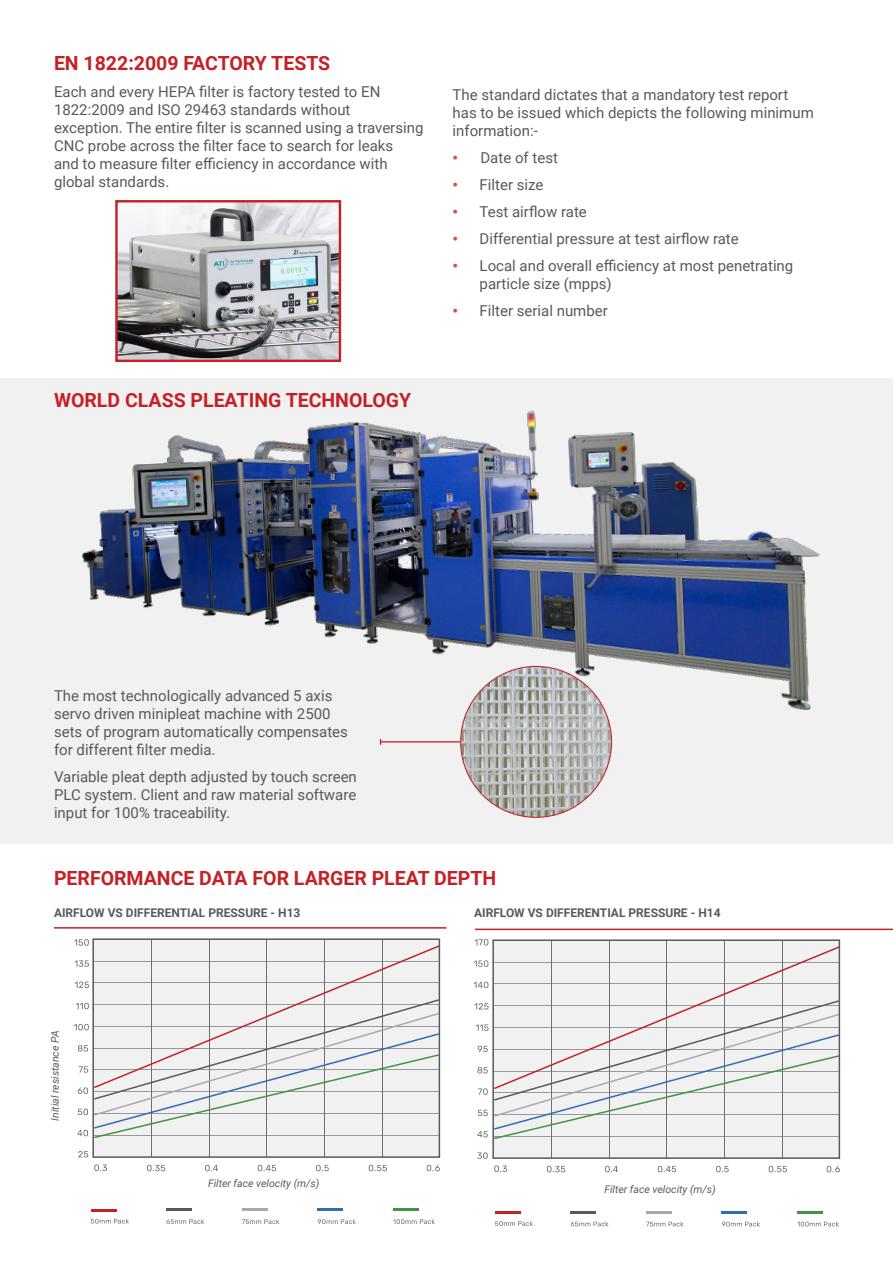
<style>
.page{position:relative;width:893px;height:1263px;background:#fff}
.page>*{position:absolute;margin:0;border:0;box-sizing:border-box;transform-origin:0 0}
.t1{font:700 19.5px "Roboto";color:#c42127}
.t2{font:15px/18px "Roboto";color:#58595b}
.t3{font:700 12px "Roboto";color:#58595b}
.t4{font:italic 10.5px "Roboto";color:#58595b}
.s1{font-weight:900;color:#cd543f}
</style>
<div class="page">
<div style="left:0;top:378px;width:893px;height:466px;background:#f1f1f2"></div>
<img style="left:461px;top:666px;width:151px;height:151px;border-radius:75px">
<hr style="left:54px;top:927px;width:392px;height:2px;background:#c42127">
<hr style="left:91px;top:1209px;width:25px;height:2px;background:#c42127">
<svg style="left:91px;top:1219px;width:38px;height:4px"></svg>
<hr style="left:167px;top:1209px;width:25px;height:2px;background:#58595b">
<svg style="left:166px;top:1219px;width:38px;height:5px"></svg>
<hr style="left:318px;top:1209px;width:25px;height:2px;background:#2e6eb7">
<svg style="left:318px;top:1219px;width:38px;height:5px"></svg>
<hr style="left:393px;top:1209px;width:25px;height:2px;background:#429444">
<svg style="left:393px;top:1219px;width:42px;height:5px"></svg>
<hr style="left:242px;top:1209px;width:25px;height:2px;background:#a7a9ac">
<svg style="left:242px;top:1219px;width:37px;height:5px"></svg>
<hr style="left:495px;top:1211px;width:25px;height:3px;background:#c42127">
<svg style="left:495px;top:1221px;width:38px;height:5px"></svg>
<hr style="left:571px;top:1211px;width:25px;height:2px;background:#58595b">
<svg style="left:571px;top:1221px;width:37px;height:5px"></svg>
<hr style="left:722px;top:1211px;width:25px;height:2px;background:#2e6eb7">
<svg style="left:722px;top:1221px;width:38px;height:5px"></svg>
<hr style="left:798px;top:1211px;width:25px;height:2px;background:#429444">
<svg style="left:797px;top:1221px;width:42px;height:5px"></svg>
<hr style="left:646px;top:1211px;width:25px;height:2px;background:#a7a9ac">
<svg style="left:646px;top:1221px;width:38px;height:5px"></svg>
<hr style="left:475px;top:929px;width:418px;height:1px;background:#c42127">
<div style="left:93px;top:939px;width:346px;height:218px;background:#f1f1f2"></div>
<hr style="left:152px;top:939px;width:1px;height:217px;background:#6d6e71">
<hr style="left:209px;top:939px;width:1px;height:217px;background:#6d6e71">
<hr style="left:267px;top:939px;width:1px;height:217px;background:#6d6e71">
<hr style="left:324px;top:939px;width:1px;height:217px;background:#6d6e71">
<hr style="left:382px;top:939px;width:1px;height:217px;background:#6d6e71">
<svg style="left:78px;top:1151px;width:10px;height:6px"></svg>
<svg style="left:94px;top:1164px;width:13px;height:7px"></svg>
<svg style="left:147px;top:1165px;width:18px;height:6px"></svg>
<svg style="left:205px;top:1165px;width:13px;height:6px"></svg>
<svg style="left:258px;top:1165px;width:18px;height:6px"></svg>
<svg style="left:316px;top:1165px;width:13px;height:6px"></svg>
<svg style="left:95px;top:945px;width:342px;height:54px"></svg>
<svg style="left:74px;top:939px;width:15px;height:7px"></svg>
<svg style="left:75px;top:960px;width:14px;height:7px"></svg>
<svg style="left:75px;top:981px;width:14px;height:7px"></svg>
<svg style="left:369px;top:1165px;width:18px;height:6px"></svg>
<svg style="left:427px;top:1165px;width:13px;height:6px"></svg>
<svg style="left:74px;top:999px;width:363px;height:139px"></svg>
<div style="left:493px;top:940px;width:346px;height:218px;background:#f1f1f2"></div>
<hr style="left:551px;top:940px;width:1px;height:217px;background:#6d6e71">
<hr style="left:609px;top:940px;width:1px;height:217px;background:#6d6e71">
<hr style="left:667px;top:940px;width:1px;height:217px;background:#6d6e71">
<hr style="left:724px;top:940px;width:1px;height:217px;background:#6d6e71">
<hr style="left:782px;top:940px;width:1px;height:217px;background:#6d6e71">
<svg style="left:494px;top:1165px;width:13px;height:7px"></svg>
<svg style="left:547px;top:1166px;width:18px;height:6px"></svg>
<svg style="left:605px;top:1166px;width:13px;height:6px"></svg>
<svg style="left:658px;top:1166px;width:18px;height:6px"></svg>
<svg style="left:716px;top:1166px;width:13px;height:6px"></svg>
<svg style="left:495px;top:946px;width:342px;height:54px"></svg>
<svg style="left:769px;top:1166px;width:18px;height:6px"></svg>
<svg style="left:827px;top:1166px;width:13px;height:6px"></svg>
<svg style="left:477px;top:1152px;width:11px;height:7px"></svg>
<svg style="left:475px;top:939px;width:13px;height:6px"></svg>
<svg style="left:474px;top:960px;width:14px;height:7px"></svg>
<svg style="left:474px;top:982px;width:14px;height:6px"></svg>
<svg style="left:474px;top:1000px;width:363px;height:139px"></svg>
<img style="left:82px;top:343px;width:738px;height:433px">
<img style="left:118px;top:203px;width:220px;height:156px">
<div style="left:115px;top:200px;width:226px;height:162px;border:2px solid #c42127"></div>
<div style="left:92px;top:938px;width:348px;height:220px;border:2px solid #58595b"></div>
<div style="left:492px;top:939px;width:348px;height:220px;border:2px solid #58595b"></div>
<h1 class="t1" style="left:54px;top:49px;width:278px">EN 1822:2009 FACTORY TESTS</h1>
<p class="t2" style="left:54px;top:82px;width:371px">Each and every HEPA filter is factory tested to EN 1822:2009 and ISO 29463 standards without<br>exception. The entire filter is scanned using a traversing CNC probe across the filter face to search for leaks<br>and to measure filter efficiency in accordance with global standards.</p>
<p class="t2" style="left:453px;top:85px;width:363px">The standard dictates that a mandatory test report has to be issued which depicts the following minimum information:-</p>
<p class="t2" style="left:453px;top:148px;width:107px"><span class="s1">•</span> Date of test</p>
<p class="t2" style="left:453px;top:175px;width:92px"><span class="s1">•</span> Filter size</p>
<p class="t2" style="left:453px;top:202px;width:136px"><span class="s1">•</span> Test airflow rate</p>
<p class="t2" style="left:453px;top:229px;width:288px"><span class="s1">•</span> Differential pressure at test airflow rate</p>
<p class="t2" style="left:480px;top:256px;width:315px;text-indent:-27px"><span class="s1">•</span> Local and overall efficiency at most penetrating particle size (mpps)</p>
<p class="t2" style="left:453px;top:301px;width:157px"><span class="s1">•</span> Filter serial number</p>
<h1 class="t1" style="left:54px;top:386px;width:359px">WORLD CLASS PLEATING TECHNOLOGY</h1>
<p class="t2" style="left:54px;top:686px;width:295px">The most technologically advanced 5 axis servo driven minipleat machine with 2500 sets of program automatically compensates for different filter media.</p>
<p class="t2" style="left:54px;top:767px;width:304px;text-align:justify">Variable pleat depth adjusted by touch screen PLC system. Client and raw material software input for 100% traceability.</p>
<h1 class="t1" style="left:54px;top:864px;width:444px">PERFORMANCE DATA FOR LARGER PLEAT DEPTH</h1>
<p class="t3" style="left:54px;top:904px;width:248px">AIRFLOW VS DIFFERENTIAL PRESSURE - H13</p>
<p class="t3" style="left:474px;top:904px;width:248px">AIRFLOW VS DIFFERENTIAL PRESSURE - H14</p>
<p class="t4" style="left:48px;top:1121px;width:92px;rotate:-90deg">Initial resistance PA</p>
<p class="t4" style="left:208px;top:1176px;width:113px">Filter face velocity (m/s)</p>
<p class="t4" style="left:604px;top:1182px;width:113px">Filter face velocity (m/s)</p>
</div>
